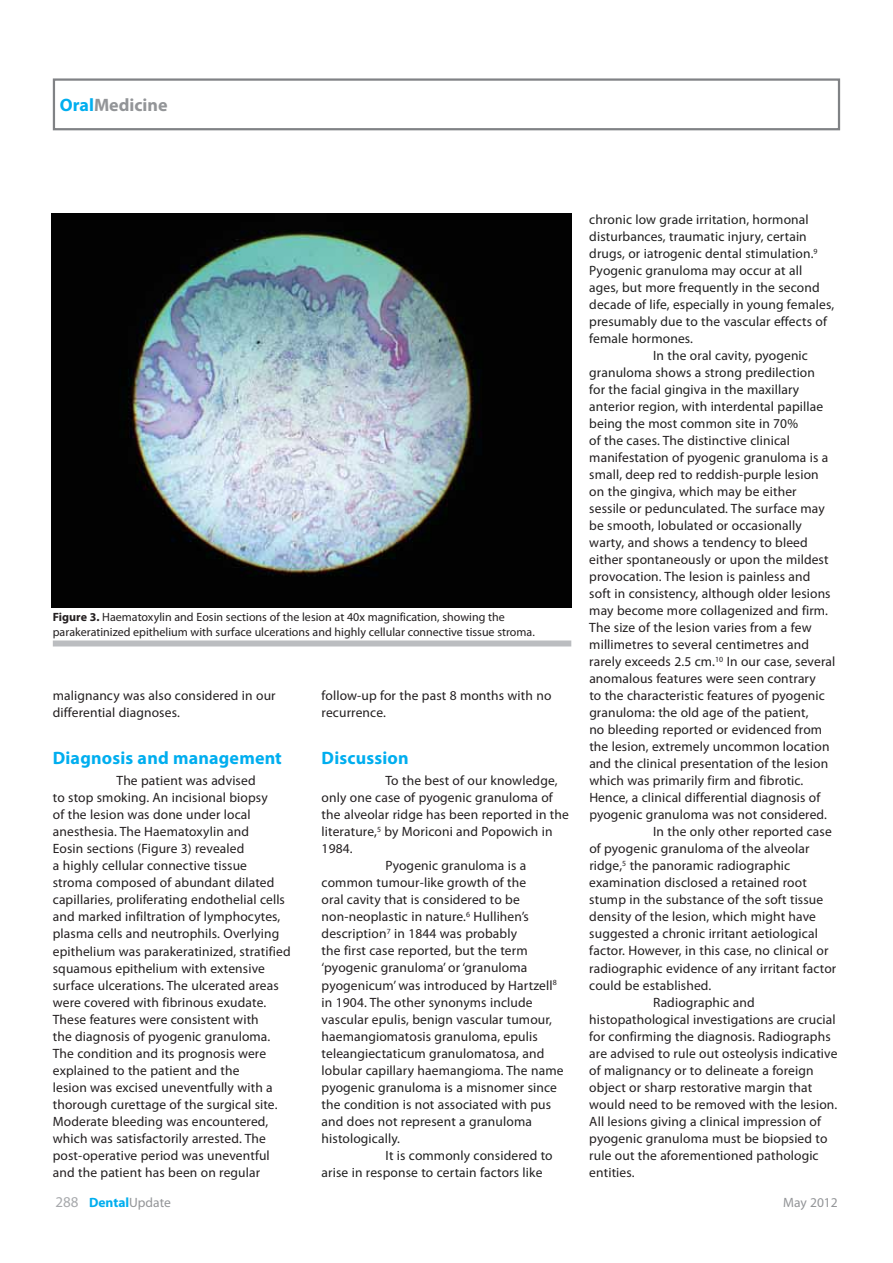
<style>
.page{position:relative;width:893px;height:1263px;background:#fff}
.page>*{position:absolute;margin:0;border:0;box-sizing:border-box;transform-origin:0 0}
.t1{font:700 18px "Myriad Pro";letter-spacing:.01em;color:#00aeef}
.t2{font:700 18px "Myriad Pro";color:#939598}
.t3{font:13.5px/17px "Myriad Pro";letter-spacing:.01em;color:#231f20}
.t4{font:13.5px "Myriad Pro";letter-spacing:.01em;color:#202020}
.t5{font:700 13.5px "Myriad Pro";color:#00aeef}
.t6{font:13.5px "Myriad Pro";color:#939598}
.t7{font:12px/15.8px "Myriad Pro";color:#231f20}
.s1{color:#00aeef}
.s2{font-weight:700}
.s3{color:#202020}
.s4{font-weight:400;font-size:15px;color:#a7a9ac}
.s5{font-weight:400;color:#939598}
</style>
<div class="page">
<div style="left:53px;top:78px;width:787px;height:52px;border:2px solid #808285"></div>
<img style="left:52px;top:214px;width:519px;height:393px">
<div style="left:53px;top:641px;width:518px;height:6px;background:#bbbdc0"></div>
<h1 class="t2" style="left:60px;top:98px;width:109px"><span class="s1">Oral</span>Medicine</h1>
<p class="t7" style="left:53px;top:609px;width:483px"><span class="s2">Figure 3.</span> Haematoxylin and Eosin sections of the lesion at 40x magnification, showing the parakeratinized epithelium with surface ulcerations and highly cellular connective tissue stroma.</p>
<p class="t3" style="left:53px;top:688px;width:224px">malignancy was also considered in our differential diagnoses.</p>
<h1 class="t1" style="left:53px;top:751px;width:231px">Diagnosis and management</h1>
<p class="t3" style="left:53px;top:773px;width:239px;text-indent:64px">The patient was advised<br>to stop smoking. An incisional biopsy<br>of the lesion was done under local anesthesia. The Haematoxylin and<br>Eosin sections (Figure 3) revealed<br>a highly cellular connective tissue<br>stroma composed of abundant dilated capillaries, proliferating endothelial cells and marked infiltration of lymphocytes, plasma cells and neutrophils. Overlying epithelium was parakeratinized, stratified squamous epithelium with extensive surface ulcerations. The ulcerated areas were covered with fibrinous exudate.<br>These features were consistent with<br>the diagnosis of pyogenic granuloma.<br>The condition and its prognosis were explained to the patient and the<br>lesion was excised uneventfully with a thorough curettage of the surgical site.<br>Moderate bleeding was encountered, which was satisfactorily arrested. The post-operative period was uneventful and the patient has been on regular</p>
<p class="t3" style="left:322px;top:688px;width:231px">follow-up for the past 8 months with no recurrence.</p>
<h1 class="t1" style="left:322px;top:751px;width:89px">Discussion</h1>
<p class="t3" style="left:385px;top:773px;width:174px">To the best of our knowledge,</p>
<p class="t3" style="left:322px;top:790px;width:233px">only one case of pyogenic granuloma of</p>
<p class="t3" style="left:322px;top:807px;width:249px">the alveolar ridge has been reported in the</p>
<p class="t3" style="left:322px;top:824px;width:232px">literature,<sup>5</sup> by Moriconi and Popowich in</p>
<p class="t3" style="left:322px;top:841px;width:33px">1984.</p>
<p class="t3" style="left:385px;top:858px;width:142px">Pyogenic granuloma is a</p>
<p class="t3" style="left:322px;top:875px;width:206px">common tumour-like growth of the</p>
<p class="t3" style="left:322px;top:892px;width:200px">oral cavity that is considered to be</p>
<p class="t3" style="left:322px;top:909px;width:209px">non-neoplastic in nature.<sup>6</sup> Hullihen’s</p>
<p class="t3" style="left:322px;top:926px;width:197px">description<sup>7</sup> in 1844 was probably</p>
<p class="t3" style="left:322px;top:943px;width:207px">the first case reported, but the term</p>
<p class="t3" style="left:322px;top:960px;width:207px">‘pyogenic granuloma’ or ‘granuloma</p>
<p class="t3" style="left:322px;top:977px;width:237px">pyogenicum’ was introduced by Hartzell<sup>8</sup></p>
<p class="t3" style="left:322px;top:994px;width:212px">in 1904. The other synonyms include</p>
<p class="t3" style="left:322px;top:1011px;width:232px">vascular epulis, benign vascular tumour,</p>
<p class="t3" style="left:322px;top:1028px;width:218px">haemangiomatosis granuloma, epulis</p>
<p class="t3" style="left:322px;top:1045px;width:224px">teleangiectaticum granulomatosa, and</p>
<p class="t3" style="left:322px;top:1062px;width:243px">lobular capillary haemangioma. <span class="s3">The name</span></p>
<p class="t4" style="left:322px;top:1082px;width:237px">pyogenic granuloma is a misnomer since</p>
<p class="t4" style="left:322px;top:1099px;width:231px">the condition is not associated with pus</p>
<p class="t4" style="left:322px;top:1116px;width:212px">and does not represent a granuloma</p>
<p class="t4" style="left:322px;top:1133px;width:80px">histologically.</p>
<p class="t4" style="left:385px;top:1150px;width:169px">It is commonly considered to</p>
<p class="t4" style="left:322px;top:1167px;width:222px">arise in response to certain factors like</p>
<p class="t4" style="left:589px;top:215px;width:221px">chronic low grade irritation, hormonal</p>
<p class="t4" style="left:589px;top:232px;width:219px">disturbances, traumatic injury, certain</p>
<p class="t4" style="left:589px;top:249px;width:230px">drugs, or iatrogenic dental stimulation.<sup>9</sup></p>
<p class="t4" style="left:589px;top:266px;width:214px">Pyogenic granuloma may occur at all</p>
<p class="t4" style="left:589px;top:283px;width:232px">ages, but more frequently in the second</p>
<p class="t4" style="left:589px;top:300px;width:246px">decade of life, especially in young females,</p>
<p class="t4" style="left:589px;top:317px;width:239px">presumably due to the vascular effects of</p>
<p class="t4" style="left:589px;top:334px;width:105px">female hormones.</p>
<p class="t4" style="left:653px;top:351px;width:156px">In the oral cavity, pyogenic</p>
<p class="t4" style="left:589px;top:368px;width:227px">granuloma shows a strong predilection</p>
<p class="t4" style="left:589px;top:385px;width:211px">for the facial gingiva in the maxillary</p>
<p class="t4" style="left:589px;top:402px;width:235px">anterior region, with interdental papillae</p>
<p class="t4" style="left:589px;top:419px;width:210px">being the most common site in 70%</p>
<p class="t3" style="left:589px;top:433px;width:202px"><span class="s3">of the cases.</span> The distinctive clinical</p>
<p class="t3" style="left:589px;top:450px;width:241px">manifestation of pyogenic granuloma is a</p>
<p class="t3" style="left:589px;top:467px;width:231px">small, deep red to reddish-purple lesion</p>
<p class="t3" style="left:589px;top:484px;width:209px">on the gingiva, which may be either</p>
<p class="t3" style="left:589px;top:501px;width:237px">sessile or pedunculated. The surface may</p>
<p class="t3" style="left:589px;top:518px;width:214px">be smooth, lobulated or occasionally</p>
<p class="t3" style="left:589px;top:535px;width:220px">warty, and shows a tendency to bleed</p>
<p class="t3" style="left:589px;top:552px;width:241px">either spontaneously or upon the mildest</p>
<p class="t3" style="left:589px;top:569px;width:222px">provocation. The lesion is painless and</p>
<p class="t3" style="left:589px;top:586px;width:243px">soft in consistency, although older lesions</p>
<p class="t3" style="left:589px;top:603px;width:240px">may become more collagenized and firm.</p>
<p class="t3" style="left:589px;top:620px;width:224px">The size of the lesion varies from a few</p>
<p class="t3" style="left:589px;top:637px;width:221px">millimetres to several centimetres and</p>
<p class="t3" style="left:589px;top:654px;width:248px">rarely exceeds 2.5 cm.<sup>10</sup> In our case, several</p>
<p class="t3" style="left:589px;top:671px;width:228px">anomalous features were seen contrary</p>
<p class="t3" style="left:589px;top:688px;width:237px">to the characteristic features of pyogenic</p>
<p class="t3" style="left:589px;top:705px;width:221px">granuloma: the old age of the patient,</p>
<p class="t3" style="left:589px;top:722px;width:234px">no bleeding reported or evidenced from</p>
<p class="t3" style="left:589px;top:739px;width:242px">the lesion, extremely uncommon location</p>
<p class="t3" style="left:589px;top:756px;width:240px">and the clinical presentation of the lesion</p>
<p class="t3" style="left:589px;top:773px;width:216px">which was primarily firm and fibrotic.</p>
<p class="t3" style="left:589px;top:790px;width:233px">Hence, a clinical differential diagnosis of</p>
<p class="t3" style="left:589px;top:807px;width:239px">pyogenic granuloma was not considered.</p>
<p class="t3" style="left:653px;top:824px;width:180px">In the only other reported case</p>
<p class="t3" style="left:589px;top:841px;width:222px">of pyogenic granuloma of the alveolar</p>
<p class="t3" style="left:589px;top:858px;width:202px">ridge,<sup>5</sup> the panoramic radiographic</p>
<p class="t3" style="left:589px;top:875px;width:219px">examination disclosed a retained root</p>
<p class="t3" style="left:589px;top:892px;width:235px">stump in the substance of the soft tissue</p>
<p class="t3" style="left:589px;top:909px;width:228px">density of the lesion, which might have</p>
<p class="t3" style="left:589px;top:926px;width:230px">suggested a chronic irritant aetiological</p>
<p class="t3" style="left:589px;top:943px;width:241px">factor. However, in this case, no clinical or</p>
<p class="t3" style="left:589px;top:960px;width:248px">radiographic evidence of any irritant factor</p>
<p class="t3" style="left:589px;top:977px;width:124px">could be established.</p>
<p class="t3" style="left:653px;top:994px;width:103px">Radiographic and</p>
<p class="t3" style="left:589px;top:1011px;width:248px">histopathological investigations are crucial</p>
<p class="t3" style="left:589px;top:1028px;width:243px">for confirming the diagnosis. Radiographs</p>
<p class="t3" style="left:589px;top:1045px;width:250px">are advised to rule out osteolysis indicative</p>
<p class="t3" style="left:589px;top:1062px;width:226px">of malignancy or to delineate a foreign</p>
<p class="t3" style="left:589px;top:1079px;width:224px">object or sharp restorative margin that</p>
<p class="t3" style="left:589px;top:1096px;width:250px">would need to be removed with the lesion.</p>
<p class="t3" style="left:589px;top:1113px;width:233px">All lesions giving a clinical impression of</p>
<p class="t3" style="left:589px;top:1130px;width:240px">pyogenic granuloma must be biopsied to</p>
<p class="t3" style="left:589px;top:1147px;width:231px">rule out the aforementioned pathologic</p>
<p class="t3" style="left:589px;top:1164px;width:47px">entities.</p>
<p class="t5" style="left:55px;top:1197px;width:117px"><span class="s4">288</span> Dental<span class="s5">Update</span></p>
<p class="t6" style="left:783px;top:1197px;width:56px">May 2012</p>
</div>
